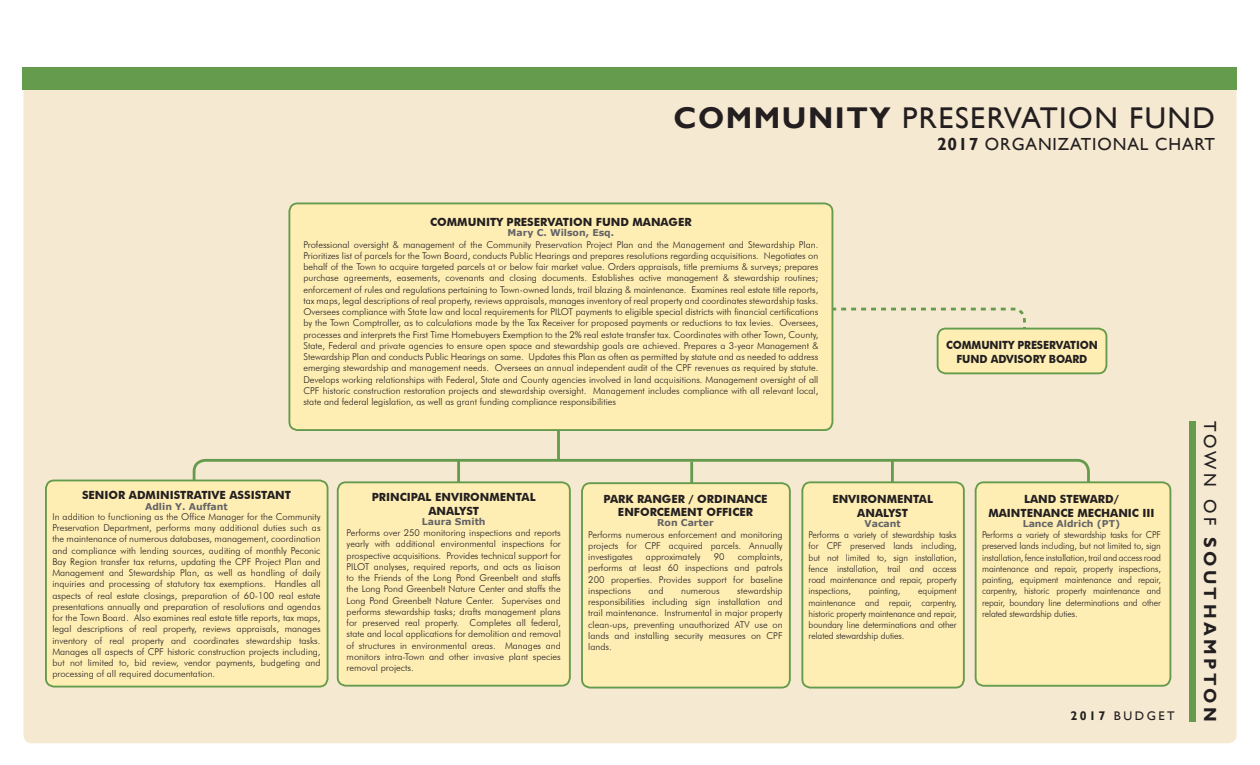
<style>
.page{position:relative;width:1260px;height:765px;background:#fff}
.page>*{position:absolute;margin:0;border:0;box-sizing:border-box;transform-origin:0 0}
.t1{font:30px "Gill Sans";letter-spacing:.05em;color:#231f20}
.t2{font:17.5px "Gill Sans";letter-spacing:.05em;color:#231f20}
.t3{font:700 17.5px "Gill Sans";letter-spacing:.2em;color:#231f20}
.t4{font:12.5px "Gill Sans";letter-spacing:.2em;color:#231f20}
.t5{font:700 11.25px/13.5px "Futura BT";color:#231f20;text-align:center}
.t6{font:700 11.25px/13.5px "Futura BT";color:#231f20;text-align:center;scale:.95 1}
.t7{font:300 9.38px/11.2px "Futura BT";color:#231f20;text-align:justify}
.t8{font:300 9.38px/11.2px "Futura BT";color:#231f20;text-align:justify;scale:.95 1}
.t9{font:700 9.38px "Verdana";color:#636366}
.s1{font-weight:700}
.s2{font-weight:400}
</style>
<div class="page">
<div style="left:23px;top:68px;width:1214px;height:675px;background:#f6e9d1;border-radius:8px"></div>
<div style="left:1189px;top:421px;width:7px;height:300px;background:#659b4c"></div>
<div style="left:22px;top:68px;width:1216px;height:22px;background:#659b4c"></div>
<svg style="left:191px;top:458px;width:899px;height:37px"></svg>
<div style="left:46px;top:480px;width:282px;height:207px;background:#ffeeb4;border-radius:8px"></div>
<div style="left:45px;top:480px;width:283px;height:208px;border:2px solid #659b4c;border-radius:8px"></div>
<div style="left:582px;top:483px;width:208px;height:205px;background:#ffeeb4;border-radius:8px"></div>
<div style="left:581px;top:482px;width:210px;height:206px;border:2px solid #659b4c;border-radius:8px"></div>
<hr style="left:557px;top:429px;width:3px;height:32px;background:#659b4c">
<div style="left:338px;top:482px;width:232px;height:204px;background:#ffeeb4;border-radius:8px"></div>
<div style="left:337px;top:481px;width:234px;height:206px;border:2px solid #659b4c;border-radius:8px"></div>
<div style="left:802px;top:482px;width:162px;height:206px;background:#ffeeb4;border-radius:8px"></div>
<div style="left:801px;top:481px;width:164px;height:207px;border:2px solid #659b4c;border-radius:8px"></div>
<svg style="left:833px;top:306px;width:194px;height:38px"></svg>
<div style="left:289px;top:203px;width:543px;height:227px;background:#ffeeb4;border-radius:8px"></div>
<div style="left:288px;top:202px;width:545px;height:229px;border:2px solid #659b4c;border-radius:8px"></div>
<div style="left:938px;top:329px;width:168px;height:44px;background:#ffeeb4;border-radius:8px"></div>
<div style="left:937px;top:328px;width:170px;height:46px;border:2px solid #659b4c;border-radius:8px"></div>
<div style="left:976px;top:482px;width:194px;height:204px;background:#ffeeb4;border-radius:8px"></div>
<div style="left:975px;top:481px;width:196px;height:206px;border:2px solid #659b4c;border-radius:8px"></div>
<p class="t1" style="left:673px;top:100px;width:543px"><span class="s1">COMMUNITY</span> PRESERVATION FUND</p>
<p class="t2" style="left:937px;top:134px;width:279px"><span class="s1">2017</span> ORGANIZATIONAL CHART</p>
<p class="t5" style="left:430px;top:215px;width:263px">COMMUNITY PRESERVATION FUND MANAGER</p>
<p class="t9" style="left:508px;top:226px;width:108px">Mary C. Wilson, Esq.</p>
<p class="t7" style="left:303px;top:238px;width:517px">Professional oversight &amp; management of the Community Preservation Project Plan and the Management and Stewardship Plan.<br>Prioritizes list of parcels for the Town Board, conducts Public Hearings and prepares resolutions regarding acquisitions. Negotiates on behalf of the Town to acquire targeted parcels at or below fair market value. Orders appraisals, title premiums &amp; surveys; prepares purchase agreements, easements, covenants and closing documents. Establishes active management &amp; stewardship routines; enforcement of rules and regulations pertaining to Town-owned lands, trail blazing &amp; maintenance. Examines real estate title reports, tax maps, legal descriptions of real property, reviews appraisals, manages inventory of real property and coordinates stewardship tasks.<br>Oversees compliance with State law and local requirements for PILOT payments to eligible special districts with financial certifications by the Town Comptroller, as to calculations made by the Tax Receiver for proposed payments or reductions to tax levies. Oversees, processes and interprets the First Time Homebuyers Exemption to the 2% real estate transfer tax. Coordinates with other Town, County, State, Federal and private agencies to ensure open space and stewardship goals are achieved. Prepares a 3-year Management &amp; Stewardship Plan and conducts Public Hearings on same. Updates this Plan as often as permitted by statute and as needed to address emerging stewardship and management needs. Oversees an annual independent audit of the CPF revenues as required by statute.<br>Develops working relationships with Federal, State and County agencies involved in land acquisitions. Management oversight of all CPF historic construction restoration projects and stewardship oversight. Management includes compliance with all relevant local, state and federal legislation, as well as grant funding compliance responsibilities</p>
<p class="t6" style="left:946px;top:338px;width:161px">COMMUNITY PRESERVATION<br>FUND ADVISORY BOARD</p>
<p class="t5" style="left:82px;top:488px;width:210px">SENIOR ADMINISTRATIVE ASSISTANT</p>
<p class="t9" style="left:145px;top:500px;width:84px">Adlin Y. Auffant</p>
<p class="t7" style="left:52px;top:511px;width:270px">In addition to functioning as the Office Manager for the Community Preservation Department, performs many additional duties such as the maintenance of numerous databases, management, coordination and compliance with lending sources, auditing of monthly Peconic Bay Region transfer tax returns, updating the CPF Project Plan and Management and Stewardship Plan, as well as handling of daily inquiries and processing of statutory tax exemptions. Handles all aspects of real estate closings, preparation of 60-100 real estate presentations annually and preparation of resolutions and agendas for the Town Board. Also examines real estate title reports, tax maps, legal descriptions of real property, reviews appraisals, manages inventory of real property and coordinates stewardship tasks.<br>Manages all aspects of CPF historic construction projects including, but not limited to, bid review, vendor payments, budgeting and processing of all required documentation.</p>
<p class="t5" style="left:372px;top:490px;width:165px">PRINCIPAL ENVIRONMENTAL<br>ANALYST</p>
<p class="t9" style="left:422px;top:515px;width:65px">Laura Smith</p>
<p class="t7" style="left:347px;top:527px;width:216px">Performs over 250 monitoring inspections and reports yearly with additional environmental inspections for prospective acquisitions. Provides technical support for PILOT analyses, required reports, and acts as liaison to the Friends of the Long Pond Greenbelt and staffs the Long Pond Greenbelt Nature Center and staffs the Long Pond Greenbelt Nature Center. Supervises and performs stewardship tasks; drafts management plans for preserved real property. Completes all federal, state and local applications for demolition and removal of structures in environmental areas. Manages and monitors intra-Town and other invasive plant species removal projects.</p>
<p class="t5" style="left:603px;top:492px;width:166px">PARK RANGER / ORDINANCE<br>ENFORCEMENT OFFICER</p>
<p class="t9" style="left:657px;top:516px;width:58px">Ron Carter</p>
<p class="t7" style="left:588px;top:529px;width:196px">Performs numerous enforcement and monitoring projects for CPF acquired parcels. Annually investigates</p>
<p class="t7" style="left:588px;top:551px;width:196px;text-indent:150px">complaints, performs at least 60 inspections and patrols 200 properties. Provides support for baseline inspections</p>
<p class="t7" style="left:646px;top:551px;width:56px">approximately</p>
<p class="t7" style="left:714px;top:551px;width:12px">90</p>
<p class="t7" style="left:588px;top:585px;width:196px;text-indent:149px">stewardship responsibilities including sign installation and trail maintenance. Instrumental in major property clean-ups, preventing unauthorized ATV use on lands and installing security measures on CPF lands.</p>
<p class="t7" style="left:649px;top:585px;width:17px">and</p>
<p class="t7" style="left:681px;top:585px;width:40px">numerous</p>
<p class="t5" style="left:832px;top:492px;width:102px">ENVIRONMENTAL<br>ANALYST</p>
<p class="t9" style="left:865px;top:517px;width:38px">Vacant</p>
<p class="t8" style="left:809px;top:529px;width:157px">Performs a variety of stewardship tasks for CPF preserved lands including, but not limited to, sign installation, fence installation, trail and access road maintenance and repair, property inspections,</p>
<p class="t8" style="left:809px;top:585px;width:157px;text-indent:110px">equipment maintenance and repair, carpentry, historic property maintenance and repair, boundary line determinations and other related stewardship duties.</p>
<p class="t8" style="left:869px;top:585px;width:35px">painting,</p>
<p class="t5" style="left:988px;top:492px;width:168px">LAND STEWARD/<br>MAINTENANCE MECHANIC III</p>
<p class="t9" style="left:1023px;top:517px;width:99px">Lance Aldrich (PT)</p>
<p class="t8" style="left:982px;top:529px;width:190px">Performs a variety of stewardship tasks for CPF preserved lands including, but not limited to, sign installation, fence installation, trail and access road maintenance and repair, property inspections, painting, equipment maintenance and repair, carpentry, historic property maintenance and repair, boundary line determinations and other related stewardship duties.</p>
<h3 class="t4" style="left:1070px;top:708px;width:106px"><span class="s1">2017</span> BUDGET</h3>
<h2 class="t3" style="left:1221px;top:421px;width:301px;rotate:90deg"><span class="s2">TOWN OF</span> SOUTHAMPTON</h2>
</div>
